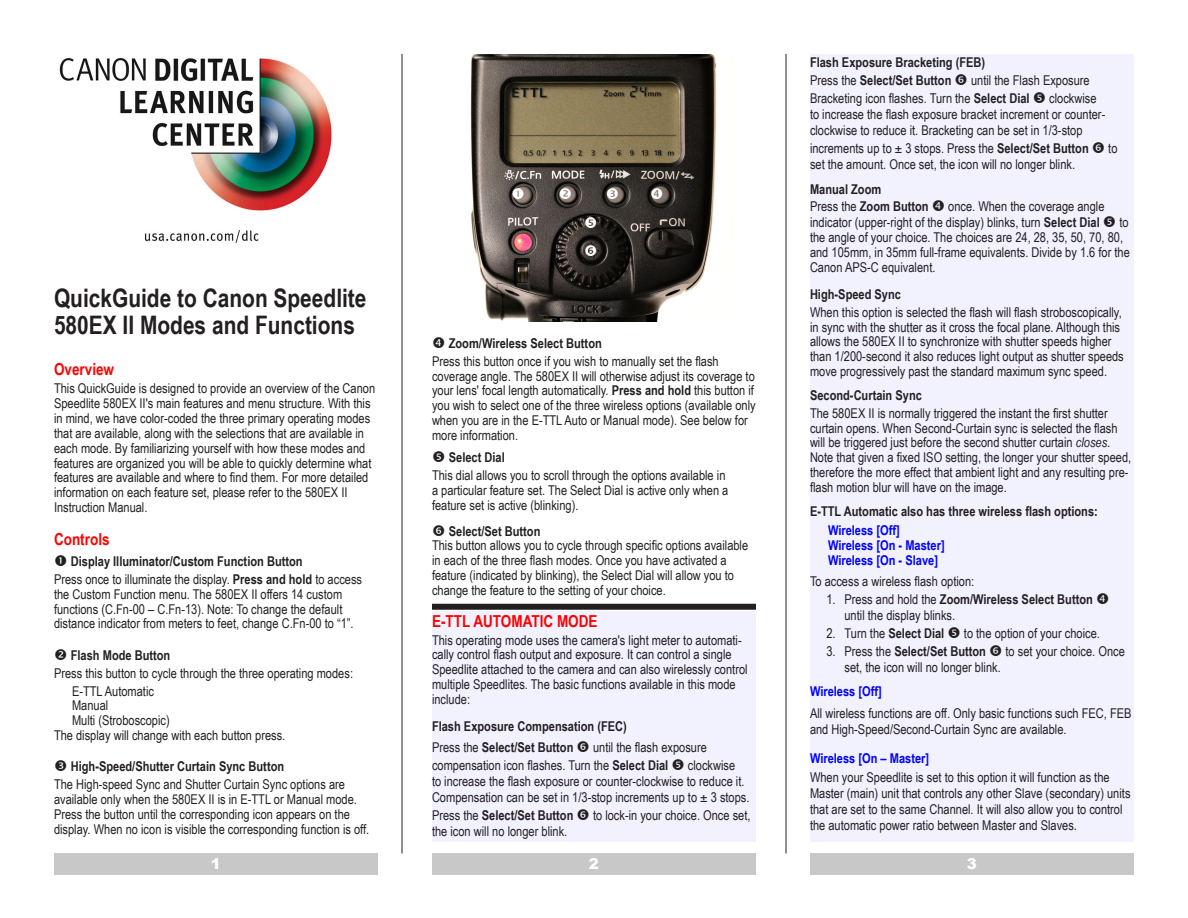
<style>
.page{position:relative;width:1188px;height:918px;background:#fff}
.page>*{position:absolute;margin:0;border:0;box-sizing:border-box;transform-origin:0 0}
.List_Paragraph{font:700 25.5px/27px "Arial Narrow";color:#231f20}
.t1{font:700 16.5px "Arial Narrow";color:#f00}
.t2{font:900 15px "Arial";color:#fff}
.t3{font:13.5px/14.9px "Arial Narrow";color:#231f20}
.t4{font:700 13.5px "Arial Narrow";color:#231f20}
.t5{font:700 13.5px "Arial Narrow";color:#00f}
.s1{font-weight:700}
.s2{font-weight:400}
.s3{font-style:italic}
</style>
<div class="page">
<img style="left:59px;top:57px;width:273px;height:186px">
<hr style="left:786px;top:54px;width:1px;height:800px;background:#231f20">
<hr style="left:402px;top:54px;width:1px;height:800px;background:#231f20">
<div style="left:54px;top:854px;width:324px;height:21px;background:#c7c8ca"></div>
<div style="left:432px;top:854px;width:324px;height:21px;background:#c7c8ca"></div>
<div style="left:810px;top:854px;width:324px;height:21px;background:#c7c8ca"></div>
<div style="left:810px;top:54px;width:324px;height:787px;background:#f2f2ff"></div>
<img style="left:470px;top:54px;width:247px;height:268px">
<div style="left:432px;top:611px;width:324px;height:230px;background:#f2f2ff"></div>
<div style="left:432px;top:604px;width:324px;height:6px;background:#231f20"></div>
<svg style="left:513px;top:188px;width:11px;height:11px"></svg>
<svg style="left:560px;top:188px;width:11px;height:11px"></svg>
<svg style="left:607px;top:188px;width:11px;height:11px"></svg>
<svg style="left:651px;top:188px;width:11px;height:11px"></svg>
<svg style="left:586px;top:217px;width:10px;height:11px"></svg>
<svg style="left:586px;top:245px;width:10px;height:11px"></svg>
<p class="List_Paragraph" style="left:54px;top:283px;width:314px">QuickGuide to Canon Speedlite<br>580EX II Modes and Functions</p>
<p class="t1" style="left:54px;top:357px;width:62px">Overview</p>
<p class="t3" style="left:54px;top:381px;width:323px">This QuickGuide is designed to provide an overview of the Canon Speedlite 580EX II's main features and menu structure. With this in mind, we have color-coded the three primary operating modes that are available, along with the selections that are available in each mode. By familiarizing yourself with how these modes and features are organized you will be able to quickly determine what features are available and where to find them. For more detailed information on each feature set, please refer to the 580EX II Instruction Manual.</p>
<p class="t1" style="left:54px;top:527px;width:57px">Controls</p>
<p class="t4" style="left:71px;top:551px;width:233px">Display Illuminator/Custom Function Button</p>
<p class="t3" style="left:54px;top:571px;width:310px">Press once to illuminate the display. <span class="s1">Press and hold</span> to access the Custom Function menu. The 580EX II offers 14 custom functions (C.Fn-00 – C.Fn-13). Note: To change the default distance indicator from meters to feet, change C.Fn-00 to “1”.</p>
<p class="t4" style="left:71px;top:645px;width:101px">Flash Mode Button</p>
<p class="t3" style="left:54px;top:665px;width:301px">Press this button to cycle through the three operating modes:</p>
<p class="t3" style="left:72px;top:683px;width:84px">E-TTL Automatic</p>
<p class="t3" style="left:72px;top:698px;width:38px">Manual</p>
<p class="t3" style="left:72px;top:713px;width:99px">Multi (Stroboscopic)</p>
<p class="t3" style="left:54px;top:727px;width:233px">The display will change with each button press.</p>
<p class="t4" style="left:71px;top:756px;width:215px">High-Speed/Shutter Curtain Sync Button</p>
<p class="t3" style="left:54px;top:777px;width:317px">The High-speed Sync and Shutter Curtain Sync options are available only when the 580EX II is in E-TTL or Manual mode.<br>Press the button until the corresponding icon appears on the display. When no icon is visible the corresponding function is off.</p>
<p class="t4" style="left:449px;top:333px;width:155px">Zoom/Wireless Select Button</p>
<p class="t3" style="left:432px;top:353px;width:325px">Press this button once if you wish to manually set the flash coverage angle. The 580EX II will otherwise adjust its coverage to your lens' focal length automatically. <span class="s1">Press and hold</span> this button if you wish to select one of the three wireless options (available only when you are in the E-TTL Auto or Manual mode). See below for more information.</p>
<p class="t4" style="left:449px;top:448px;width:57px">Select Dial</p>
<p class="t3" style="left:432px;top:468px;width:298px">This dial allows you to scroll through the options available in a particular feature set. The Select Dial is active only when a feature set is active (blinking).</p>
<p class="t4" style="left:449px;top:521px;width:93px">Select/Set Button</p>
<p class="t3" style="left:432px;top:538px;width:318px">This button allows you to cycle through specific options available in each of the three flash modes. Once you have activated a feature (indicated by blinking), the Select Dial will allow you to change the feature to the setting of your choice.</p>
<p class="t1" style="left:432px;top:608px;width:167px">E-TTL AUTOMATIC MODE</p>
<p class="t3" style="left:432px;top:632px;width:317px">This operating mode uses the camera's light meter to automati&shy;cally control flash output and exposure. It can control a single Speedlite attached to the camera and can also wirelessly control multiple Speedlites. The basic functions available in this mode include:</p>
<p class="t4" style="left:432px;top:716px;width:196px">Flash Exposure Compensation (FEC)</p>
<p class="t4" style="left:432px;top:737px;width:143px"><span class="s2">Press the</span> Select/Set Button</p>
<p class="t3" style="left:432px;top:738px;width:276px;line-height:18px;text-indent:161px">until the flash exposure compensation icon flashes. Turn the <span class="s1">Select Dial</span></p>
<p class="t3" style="left:432px;top:756px;width:319px;line-height:16.2px;text-indent:256px">clockwise<br>to increase the flash exposure or counter-clockwise to reduce it.<br>Compensation can be set in 1/3-stop increments up to ± 3 stops.</p>
<p class="t4" style="left:432px;top:805px;width:143px"><span class="s2">Press the</span> Select/Set Button</p>
<p class="t3" style="left:593px;top:808px;width:159px">to lock-in your choice. Once set,</p>
<p class="t3" style="left:432px;top:824px;width:137px">the icon will no longer blink.</p>
<p class="t4" style="left:810px;top:52px;width:177px">Flash Exposure Bracketing (FEB)</p>
<p class="t4" style="left:810px;top:70px;width:143px"><span class="s2">Press the</span> Select/Set Button</p>
<p class="t3" style="left:810px;top:70px;width:281px;line-height:18px;text-indent:161px">until the Flash Exposure<br>Bracketing icon flashes. Turn the <span class="s1">Select Dial</span></p>
<p class="t3" style="left:810px;top:89px;width:297px;line-height:16.2px;text-indent:239px">clockwise to increase the flash exposure bracket increment or counter&shy;clockwise to reduce it. Bracketing can be set in 1/3-stop</p>
<p class="t3" style="left:810px;top:140px;width:280px">increments up to ± 3 stops. Press the <span class="s1">Select/Set Button</span></p>
<p class="t3" style="left:1108px;top:140px;width:11px">to</p>
<p class="t3" style="left:810px;top:157px;width:267px">set the amount. Once set, the icon will no longer blink.</p>
<p class="t4" style="left:810px;top:179px;width:73px">Manual Zoom</p>
<p class="t4" style="left:810px;top:196px;width:120px"><span class="s2">Press the</span> Zoom Button</p>
<p class="t3" style="left:810px;top:197px;width:296px;line-height:16.5px;text-indent:138px">once. When the coverage angle indicator (upper-right of the display) blinks, turn <span class="s1">Select Dial</span></p>
<p class="t3" style="left:810px;top:215px;width:321px;text-indent:309px">to the angle of your choice. The choices are 24, 28, 35, 50, 70, 80, and 105mm, in 35mm full-frame equivalents. Divide by 1.6 for the Canon APS-C equivalent.</p>
<p class="t4" style="left:810px;top:284px;width:93px">High-Speed Sync</p>
<p class="t3" style="left:810px;top:304px;width:315px">When this option is selected the flash will flash stroboscopically, in sync with the shutter as it cross the focal plane. Although this allows the 580EX II to synchronize with shutter speeds higher than 1/200-second it also reduces light output as shutter speeds move progressively past the standard maximum sync speed.</p>
<p class="t4" style="left:810px;top:385px;width:113px">Second-Curtain Sync</p>
<p class="t3" style="left:810px;top:405px;width:323px">The 580EX II is normally triggered the instant the first shutter curtain opens. When Second-Curtain sync is selected the flash will be triggered just before the second shutter curtain <span class="s3">closes</span>.<br>Note that given a fixed ISO setting, the longer your shutter speed, therefore the more effect that ambient light and any resulting pre&shy;flash motion blur will have on the image.</p>
<p class="t4" style="left:810px;top:501px;width:289px">E-TTL Automatic also has three wireless flash options:</p>
<p class="t5" style="left:828px;top:520px;width:73px">Wireless [Off]</p>
<p class="t5" style="left:828px;top:535px;width:118px">Wireless [On - Master]</p>
<p class="t5" style="left:828px;top:550px;width:112px">Wireless [On - Slave]</p>
<p class="t3" style="left:810px;top:573px;width:166px">To access a wireless flash option:</p>
<p class="t3" style="left:844px;top:590px;width:250px;line-height:16.2px;text-indent:-18px">1. Press and hold the <span class="s1">Zoom/Wireless Select Button </span>until the display blinks.</p>
<p class="t4" style="left:826px;top:623px;width:119px"><span class="s2">2. Turn the</span> Select Dial</p>
<p class="t3" style="left:964px;top:625px;width:138px">to the option of your choice.</p>
<p class="t4" style="left:826px;top:641px;width:161px"><span class="s2">3. Press the</span> Select/Set Button</p>
<p class="t3" style="left:1006px;top:643px;width:121px">to set your choice. Once</p>
<p class="t3" style="left:844px;top:659px;width:158px">set, the icon will no longer blink.</p>
<p class="t5" style="left:810px;top:681px;width:73px">Wireless [Off]</p>
<p class="t3" style="left:810px;top:705px;width:323px;line-height:16.2px">All wireless functions are off. Only basic functions such FEC, FEB and High-Speed/Second-Curtain Sync are available.</p>
<p class="t5" style="left:810px;top:748px;width:121px">Wireless [On – Master]</p>
<p class="t3" style="left:810px;top:768px;width:322px;line-height:16.2px">When your Speedlite is set to this option it will function as the Master (main) unit that controls any other Slave (secondary) units that are set to the same Channel. It will also allow you to control the automatic power ratio between Master and Slaves.</p>
<p class="t2" style="left:211px;top:852px;width:12px">1</p>
<p class="t2" style="left:589px;top:852px;width:12px">2</p>
<p class="t2" style="left:967px;top:852px;width:12px">3</p>
</div>
